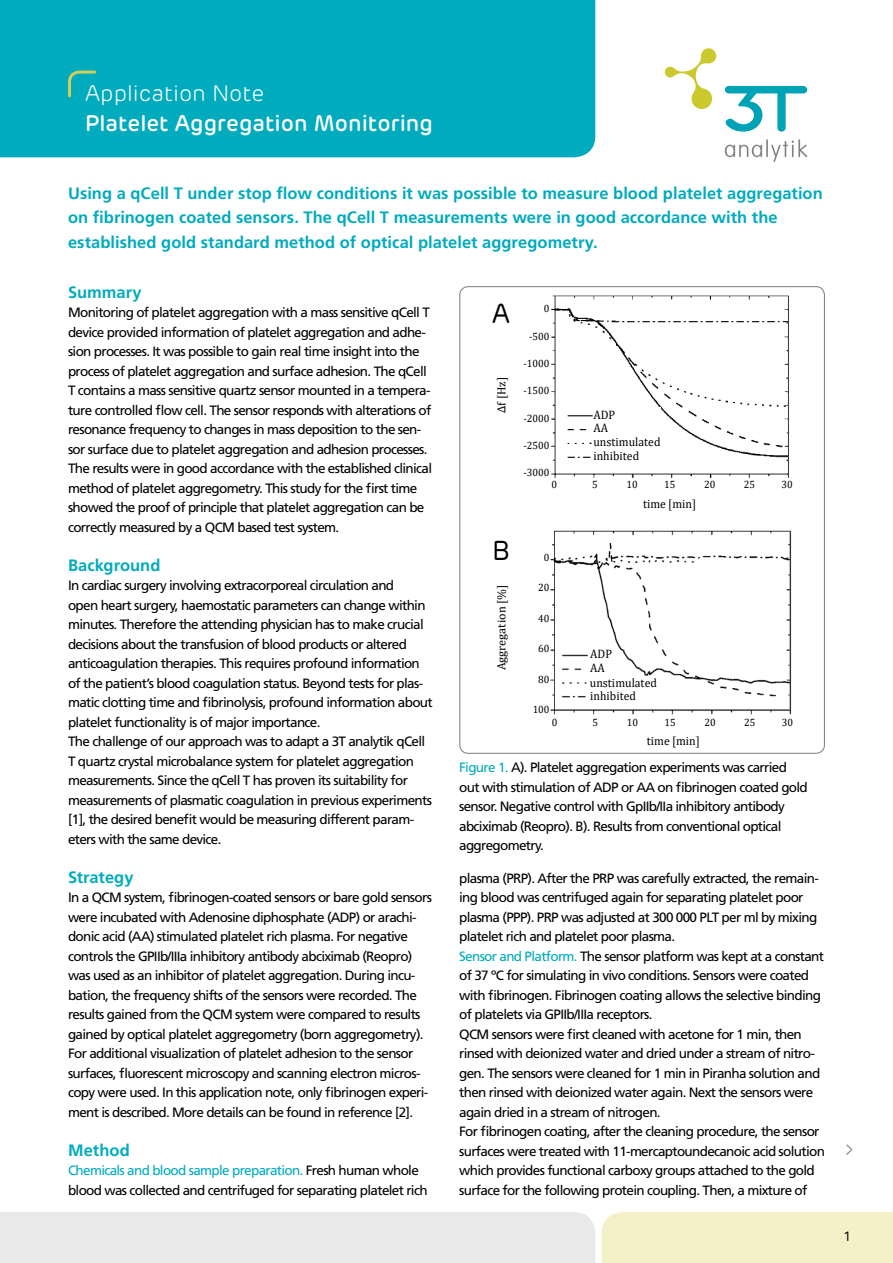
<style>
.page{position:relative;width:893px;height:1263px;background:#fff}
.page>*{position:absolute;margin:0;border:0;box-sizing:border-box;transform-origin:0 0}
.t1{font:200 30px "Rubrik";color:#808285}
.t2{font:27.3px "Rubrik";color:#000;scale:.96 1}
.t3{font:500 22.5px "Rubrik";color:#fff}
.t4{font:300 22.5px "Rubrik";letter-spacing:-.005em;color:#fff}
.t5{font:700 16.5px/24px "Frutiger LT Std";color:#00abbd}
.t6{font:13.5px/19.5px "Frutiger LT Std";letter-spacing:-.05em;color:#000}
.t7{font:13.5px "Rubrik";color:#000}
.t8{font:12.15px/13.6px "Cambria Math";letter-spacing:.005em;color:#000;scale:.96 1}
.t9{font:11.7px "Cambria Math";color:#000;scale:1.04 1}
.t10{font:10.65px "Cambria Math";color:#000;scale:.96 1}
.s1{color:#00abbd}
</style>
<div class="page">
<div style="left:0;top:1212px;width:595px;height:51px;background:#e9e9ea"></div>
<div style="left:602px;top:1212px;width:291px;height:51px;background:#f6f0c9"></div>
<div style="left:0;top:0;width:595px;height:157px;background:#00abbd"></div>
<svg style="left:725px;top:139px;width:82px;height:23px"></svg>
<svg style="left:725px;top:86px;width:82px;height:46px"></svg>
<svg style="left:665px;top:48px;width:52px;height:61px"></svg>
<svg style="left:67px;top:69px;width:31px;height:30px"></svg>
<img style="left:551px;top:295px;width:238px;height:183px">
<img style="left:550px;top:530px;width:242px;height:185px">
<div style="left:593px;top:408px;width:68px;height:55px;background:#fff"></div>
<div style="left:590px;top:647px;width:25px;height:14px;background:#fff"></div>
<div style="left:590px;top:661px;width:17px;height:14px;background:#fff"></div>
<div style="left:590px;top:676px;width:67px;height:13px;background:#fff"></div>
<div style="left:590px;top:689px;width:46px;height:14px;background:#fff"></div>
<h3 class="t4" style="left:85px;top:80px;width:181px">Application Note</h3>
<h3 class="t3" style="left:85px;top:110px;width:349px">Platelet Aggregation Monitoring</h3>
<p class="t5" style="left:68px;top:182px;width:756px">Using a qCell T under stop flow conditions it was possible to measure blood platelet aggregation on fibrinogen coated sensors. The qCell T measurements were in good accordance with the established gold standard method of optical platelet aggregometry.</p>
<p class="t5" style="left:68px;top:280px;width:75px">Summary</p>
<p class="t6" style="left:68px;top:303px;width:366px">Monitoring of platelet aggregation with a mass sensitive qCell T device provided information of platelet aggregation and adhe&shy;sion processes. It was possible to gain real time insight into the process of platelet aggregation and surface adhesion. The qCell T contains a mass sensitive quartz sensor mounted in a tempera&shy;ture controlled flow cell. The sensor responds with alterations of resonance frequency to changes in mass deposition to the sen&shy;sor surface due to platelet aggregation and adhesion processes.<br>The results were in good accordance with the established clinical method of platelet aggregometry. This study for the first time showed the proof of principle that platelet aggregation can be correctly measured by a QCM based test system.</p>
<p class="t5" style="left:68px;top:553px;width:94px">Background</p>
<p class="t6" style="left:68px;top:576px;width:366px">In cardiac surgery involving extracorporeal circulation and<br>open heart surgery, haemostatic parameters can change within minutes. Therefore the attending physician has to make crucial decisions about the transfusion of blood products or altered anticoagulation therapies. This requires profound information of the patient’s blood coagulation status. Beyond tests for plas&shy;matic clotting time and fibrinolysis, profound information about platelet functionality is of major importance.<br>The challenge of our approach was to adapt a 3T analytik qCell T quartz crystal microbalance system for platelet aggregation measurements. Since the qCell T has proven its suitability for measurements of plasmatic coagulation in previous experiments [1], the desired benefit would be measuring different param&shy;eters with the same device.</p>
<p class="t5" style="left:68px;top:865px;width:67px">Strategy</p>
<p class="t6" style="left:68px;top:888px;width:365px">In a QCM system, fibrinogen-coated sensors or bare gold sensors were incubated with Adenosine diphosphate (ADP) or arachi&shy;donic acid (AA) stimulated platelet rich plasma. For negative controls the GPIIb/IIIa inhibitory antibody abciximab (Reopro) was used as an inhibitor of platelet aggregation. During incu&shy;bation, the frequency shifts of the sensors were recorded. The results gained from the QCM system were compared to results gained by optical platelet aggregometry (born aggregometry).<br>For additional visualization of platelet adhesion to the sensor surfaces, fluorescent microscopy and scanning electron micros&shy;copy were used. In this application note, only fibrinogen experi&shy;ment is described. More details can be found in reference [2].</p>
<p class="t5" style="left:68px;top:1138px;width:63px">Method</p>
<p class="t6" style="left:68px;top:1161px;width:361px"><span class="s1">Chemicals and blood sample preparation.</span> Fresh human whole blood was collected and centrifuged for separating platelet rich</p>
<h2 class="t2" style="left:492px;top:297px;width:20px">A</h2>
<p class="t9" style="left:495px;top:413px;width:36px;rotate:-90deg">Δf [Hz]</p>
<h2 class="t2" style="left:492px;top:534px;width:20px">B</h2>
<p class="t9" style="left:495px;top:670px;width:84px;rotate:-90deg">Aggregation [%]</p>
<p class="t10" style="left:544px;top:302px;width:7px">0</p>
<p class="t10" style="left:529px;top:330px;width:23px">-500</p>
<p class="t10" style="left:523px;top:357px;width:28px">-1000</p>
<p class="t10" style="left:523px;top:384px;width:28px">-1500</p>
<p class="t10" style="left:523px;top:412px;width:28px">-2000</p>
<p class="t10" style="left:523px;top:439px;width:28px">-2500</p>
<p class="t10" style="left:523px;top:466px;width:28px">-3000</p>
<p class="t8" style="left:593px;top:408px;width:71px">ADP<br>AA unstimulated inhibited</p>
<p class="t10" style="left:551px;top:478px;width:7px">0</p>
<p class="t10" style="left:592px;top:478px;width:7px">5</p>
<p class="t10" style="left:626px;top:478px;width:13px">10</p>
<p class="t10" style="left:664px;top:478px;width:13px">15</p>
<p class="t10" style="left:704px;top:478px;width:13px">20</p>
<p class="t10" style="left:744px;top:478px;width:13px">25</p>
<p class="t10" style="left:781px;top:478px;width:13px">30</p>
<p class="t8" style="left:643px;top:497px;width:57px">time [min]</p>
<p class="t10" style="left:544px;top:551px;width:7px">0</p>
<p class="t10" style="left:538px;top:581px;width:13px">20</p>
<p class="t10" style="left:538px;top:612px;width:13px">40</p>
<p class="t10" style="left:538px;top:642px;width:13px">60</p>
<p class="t10" style="left:538px;top:673px;width:13px">80</p>
<p class="t10" style="left:533px;top:703px;width:19px">100</p>
<p class="t8" style="left:590px;top:647px;width:71px">ADP<br>AA unstimulated inhibited</p>
<p class="t10" style="left:552px;top:716px;width:7px">0</p>
<p class="t10" style="left:592px;top:716px;width:7px">5</p>
<p class="t10" style="left:627px;top:716px;width:13px">10</p>
<p class="t10" style="left:664px;top:716px;width:13px">15</p>
<p class="t10" style="left:704px;top:716px;width:13px">20</p>
<p class="t10" style="left:744px;top:716px;width:13px">25</p>
<p class="t10" style="left:782px;top:716px;width:13px">30</p>
<p class="t8" style="left:647px;top:734px;width:57px">time [min]</p>
<p class="t6" style="left:459px;top:758px;width:350px"><span class="s1">Figure 1.</span> A). Platelet aggregation experiments was carried out with stimulation of ADP or AA on fibrinogen coated gold sensor. Negative control with GpIIb/IIa inhibitory antibody abciximab (Reopro). B). Results from conventional optical aggregometry.</p>
<p class="t6" style="left:459px;top:868px;width:367px">plasma (PRP). After the PRP was carefully extracted, the remain&shy;ing blood was centrifuged again for separating platelet poor plasma (PPP). PRP was adjusted at 300 000 PLT per ml by mixing platelet rich and platelet poor plasma.<br><span class="s1">Sensor and Platform.</span> The sensor platform was kept at a constant of 37 oC for simulating in vivo conditions. Sensors were coated with fibrinogen. Fibrinogen coating allows the selective binding of platelets via GPIIb/IIIa receptors.<br>QCM sensors were first cleaned with acetone for 1 min, then rinsed with deionized water and dried under a stream of nitro&shy;gen. The sensors were cleaned for 1 min in Piranha solution and then rinsed with deionized water again. Next the sensors were again dried in a stream of nitrogen.<br>For fibrinogen coating, after the cleaning procedure, the sensor surfaces were treated with 11-mercaptoundecanoic acid solution which provides functional carboxy groups attached to the gold surface for the following protein coupling. Then, a mixture of</p>
<h1 class="t1" style="left:843px;top:1133px;width:12px">›</h1>
<p class="t7" style="left:844px;top:1228px;width:8px">1</p>
</div>
